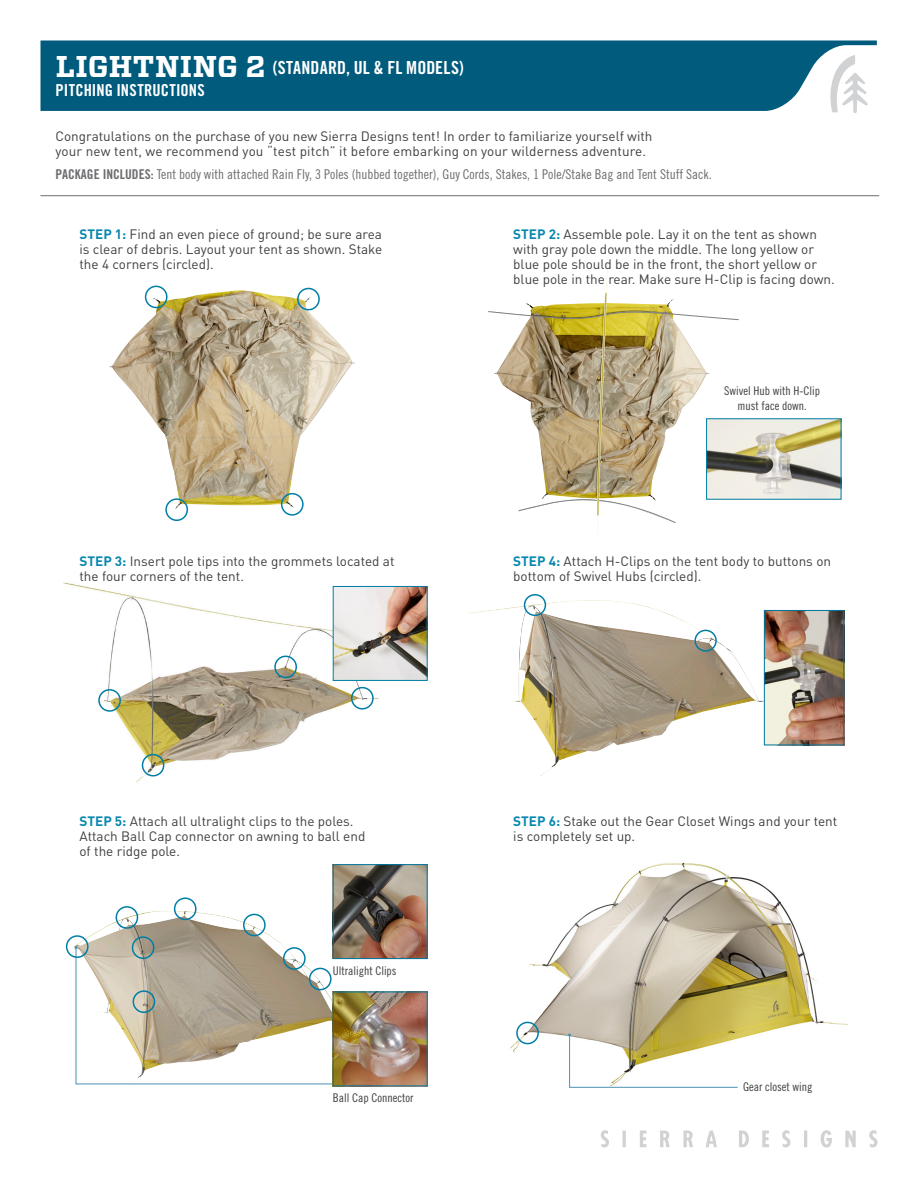
<style>
.page{position:relative;width:918px;height:1188px;background:#fff}
.page>*{position:absolute;margin:0;border:0;box-sizing:border-box;transform-origin:0 0}
.Equipment_Title{font:18px "Trade Gothic LT Std Bd Cn 20";letter-spacing:.01em;color:#fff}
.Equipment_Title-2{font:16.5px "Trade Gothic LT Std Bd Cn 20";letter-spacing:.005em;color:#fff}
.Single_Item_Page_Cop{font:13.5px/15px "DIN";color:#3e3e3f}
.Single_Item_Page_Cop-2{font:13.5px "Trade Gothic LT Std Cn 18";color:#6c6d70}
.Single_Item_Page_Cop-3{font:12px/15px "Trade Gothic LT Std Cn 18";color:#3e3e3f;text-align:center}
.s1{font-family:"Vitesse";font-weight:700;font-size:30px}
.s2{font-family:"Trade Gothic LT Std Bd Cn 20"}
.s3{font-weight:700;color:#0887ae}
</style>
<div class="page">
<svg style="left:40px;top:40px;width:837px;height:71px;background:#0c6383"></svg>
<img style="left:470px;top:600px;width:305px;height:176px">
<img style="left:73px;top:911px;width:287px;height:175px">
<img style="left:510px;top:862px;width:338px;height:191px">
<img style="left:63px;top:582px;width:316px;height:201px">
<img style="left:109px;top:290px;width:246px;height:219px">
<div style="left:281px;top:493px;width:23px;height:23px;border:2px solid #007ea6;border-radius:50%"></div>
<div style="left:165px;top:498px;width:23px;height:23px;border:2px solid #007ea6;border-radius:50%"></div>
<div style="left:297px;top:288px;width:23px;height:22px;border:2px solid #007ea6;border-radius:50%"></div>
<div style="left:145px;top:286px;width:23px;height:22px;border:2px solid #007ea6;border-radius:50%"></div>
<div style="left:524px;top:594px;width:22px;height:22px;border:2px solid #007ea6;border-radius:50%"></div>
<img style="left:740px;top:420px;width:99px;height:78px">
<div style="left:694px;top:630px;width:23px;height:22px;border:2px solid #007ea6;border-radius:50%"></div>
<img style="left:766px;top:612px;width:76px;height:131px">
<div style="left:764px;top:610px;width:80px;height:135px;border:1px solid #0076a0"></div>
<img style="left:335px;top:588px;width:90px;height:91px">
<div style="left:333px;top:586px;width:94px;height:95px;border:1px solid #007ea6"></div>
<img style="left:335px;top:866px;width:90px;height:91px">
<div style="left:333px;top:864px;width:94px;height:95px;border:1px solid #0076a0"></div>
<svg style="left:75px;top:946px;width:270px;height:139px"></svg>
<img style="left:335px;top:994px;width:90px;height:90px">
<svg style="left:568px;top:1034px;width:170px;height:54px"></svg>
<div style="left:351px;top:687px;width:23px;height:23px;border:2px solid #007ea6;border-radius:50%"></div>
<div style="left:274px;top:656px;width:23px;height:22px;border:2px solid #007ea6;border-radius:50%"></div>
<div style="left:142px;top:754px;width:22px;height:23px;border:2px solid #007ea6;border-radius:50%"></div>
<div style="left:98px;top:689px;width:23px;height:23px;border:2px solid #007ea6;border-radius:50%"></div>
<div style="left:66px;top:935px;width:23px;height:23px;border:2px solid #007ea6;border-radius:50%"></div>
<div style="left:116px;top:906px;width:22px;height:23px;border:2px solid #007ea6;border-radius:50%"></div>
<div style="left:132px;top:936px;width:22px;height:23px;border:2px solid #007ea6;border-radius:50%"></div>
<div style="left:133px;top:990px;width:22px;height:23px;border:2px solid #007ea6;border-radius:50%"></div>
<div style="left:174px;top:897px;width:23px;height:23px;border:2px solid #007ea6;border-radius:50%"></div>
<div style="left:243px;top:914px;width:23px;height:22px;border:2px solid #007ea6;border-radius:50%"></div>
<div style="left:283px;top:947px;width:23px;height:23px;border:2px solid #007ea6;border-radius:50%"></div>
<div style="left:309px;top:968px;width:23px;height:22px;border:2px solid #007ea6;border-radius:50%"></div>
<div style="left:516px;top:1022px;width:23px;height:22px;border:2px solid #007ea6;border-radius:50%"></div>
<svg style="left:488px;top:293px;width:252px;height:231px"></svg>
<svg style="left:601px;top:1130px;width:276px;height:18px"></svg>
<svg style="left:827px;top:55px;width:41px;height:58px"></svg>
<hr style="left:40px;top:195px;width:839px;height:1px;background:#6c6d70">
<p class="Equipment_Title" style="left:56px;top:57px;width:410px"><span class="s1">LIGHTNING 2</span> (STANDARD, UL &amp; FL MODELS)</p>
<p class="Equipment_Title-2" style="left:56px;top:80px;width:151px">PITCHING INSTRUCTIONS</p>
<p class="Single_Item_Page_Cop" style="left:56px;top:128px;width:599px">Congratulations on the purchase of you new Sierra Designs tent! In order to familiarize yourself with your new tent, we recommend you “test pitch” it before embarking on your wilderness adventure.</p>
<p class="Single_Item_Page_Cop-2" style="left:56px;top:166px;width:658px"><span class="s2">PACKAGE INCLUDES:</span> Tent body with attached Rain Fly, 3 Poles (hubbed together), Guy Cords, Stakes, 1 Pole/Stake Bag and Tent Stuff Sack.</p>
<p class="Single_Item_Page_Cop" style="left:80px;top:227px;width:304px;text-align:justify"><span class="s3">STEP 1:</span> Find an even piece of ground; be sure area is clear of debris. Layout your tent as shown. Stake the 4 corners (circled).</p>
<p class="Single_Item_Page_Cop" style="left:513px;top:227px;width:323px"><span class="s3">STEP 2:</span> Assemble pole. Lay it on the tent as shown with gray pole down the middle. The long yellow or blue pole should be in the front, the short yellow or blue pole in the rear. Make sure H-Clip is facing down.</p>
<p class="Single_Item_Page_Cop-3" style="left:724px;top:383px;width:97px">Swivel Hub with H-Clip must face down.</p>
<p class="Single_Item_Page_Cop" style="left:80px;top:553px;width:317px"><span class="s3">STEP 3:</span> Insert pole tips into the grommets located at the four corners of the tent.</p>
<p class="Single_Item_Page_Cop" style="left:513px;top:553px;width:319px"><span class="s3">STEP 4:</span> Attach H-Clips on the tent body to buttons on bottom of Swivel Hubs (circled).</p>
<p class="Single_Item_Page_Cop" style="left:80px;top:813px;width:287px"><span class="s3">STEP 5:</span> Attach all ultralight clips to the poles.<br>Attach Ball Cap connector on awning to ball end of the ridge pole.</p>
<p class="Single_Item_Page_Cop-3" style="left:333px;top:963px;width:65px">Ultralight Clips</p>
<p class="Single_Item_Page_Cop-3" style="left:333px;top:1090px;width:82px">Ball Cap Connector</p>
<p class="Single_Item_Page_Cop" style="left:513px;top:813px;width:326px"><span class="s3">STEP 6:</span> Stake out the Gear Closet Wings and your tent is completely set up.</p>
<p class="Single_Item_Page_Cop-3" style="left:743px;top:1079px;width:71px">Gear closet wing</p>
</div>
